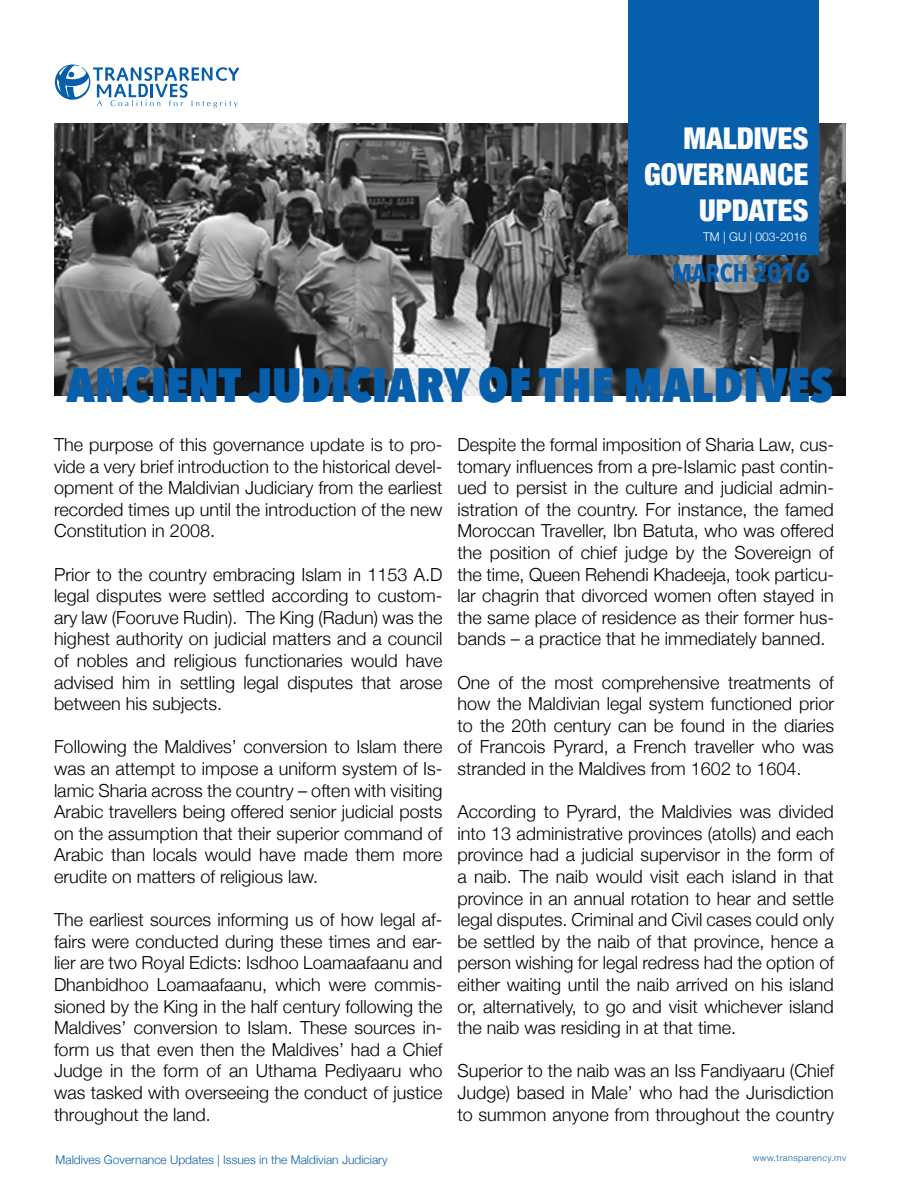
<style>
.page{position:relative;width:900px;height:1200px;background:#fff}
.page>*{position:absolute;margin:0;border:0;box-sizing:border-box;transform-origin:0 0}
.t1{font:800 48px "Avenir Next Condensed";color:#075eab}
.t2{font:900 condensed 30px "Helvetica Neue";color:#fefcfa}
.t3{font:700 25.5px "Avenir Next Condensed";color:#075eab}
.t4{font:300 18px/21.6px "Helvetica Neue";color:#000;text-align:justify}
.t5{font:300 12px "Helvetica Neue";color:#075eab}
.t6{font:300 12px "Helvetica Neue";color:#fff}
.t7{font:300 9px "Helvetica Neue";letter-spacing:.05em;color:#075eab}
.s1{font-size:27px}
</style>
<div class="page">
<img style="left:54px;top:123px;width:792px;height:273px">
<div style="left:628px;top:0;width:191px;height:255px;background:#075eab"></div>
<svg style="left:55px;top:64px;width:184px;height:44px"></svg>
<p class="t2" style="left:683px;top:113px;width:127px">MALDIVES</p>
<p class="t2" style="left:644px;top:149px;width:166px">GOVERNANCE</p>
<p class="t2" style="left:699px;top:185px;width:111px">UPDATES</p>
<p class="t6" style="left:703px;top:227px;width:105px">TM | GU | 003-2016</p>
<p class="t3" style="left:672px;top:258px;width:139px">MARCH <span class="s1">2016</span></p>
<p class="t1" style="left:66px;top:355px;width:768px">ANCIENT JUDICIARY OF THE MALDIVES</p>
<p class="t4" style="left:54px;top:432px;width:390px">The purpose of this governance update is to pro&shy;vide a very brief introduction to the historical devel&shy;opment of the Maldivian Judiciary from the earliest recorded times up until the introduction of the new Constitution in 2008.</p>
<p class="t4" style="left:54px;top:562px;width:390px">Prior to the country embracing Islam in 1153 A.D legal disputes were settled according to custom&shy;ary law (Fooruve Rudin). The King (Radun) was the highest authority on judicial matters and a council of nobles and religious functionaries would have advised him in settling legal disputes that arose between his subjects.</p>
<p class="t4" style="left:54px;top:735px;width:390px">Following the Maldives’ conversion to Islam there was an attempt to impose a uniform system of Is&shy;lamic Sharia across the country – often with visiting Arabic travellers being offered senior judicial posts on the assumption that their superior command of Arabic than locals would have made them more erudite on matters of religious law.</p>
<p class="t4" style="left:54px;top:908px;width:390px">The earliest sources informing us of how legal af&shy;fairs were conducted during these times and ear&shy;lier are two Royal Edicts: Isdhoo Loamaafaanu and Dhanbidhoo Loamaafaanu, which were commis&shy;sioned by the King in the half century following the Maldives’ conversion to Islam. These sources in&shy;form us that even then the Maldives’ had a Chief Judge in the form of an Uthama Pediyaaru who was tasked with overseeing the conduct of justice throughout the land.</p>
<p class="t4" style="left:458px;top:432px;width:378px">Despite the formal imposition of Sharia Law, cus&shy;tomary influences from a pre-Islamic past contin&shy;ued to persist in the culture and judicial admin&shy;istration of the country. For instance, the famed Moroccan Traveller, Ibn Batuta, who was offered the position of chief judge by the Sovereign of the time, Queen Rehendi Khadeeja, took particu&shy;lar chagrin that divorced women often stayed in the same place of residence as their former hus&shy;bands – a practice that he immediately banned.</p>
<p class="t4" style="left:458px;top:670px;width:378px">One of the most comprehensive treatments of how the Maldivian legal system functioned prior to the 20th century can be found in the diaries of Francois Pyrard, a French traveller who was stranded in the Maldives from 1602 to 1604.</p>
<p class="t4" style="left:458px;top:800px;width:378px">According to Pyrard, the Maldivies was divided into 13 administrative provinces (atolls) and each province had a judicial supervisor in the form of a naib. The naib would visit each island in that province in an annual rotation to hear and settle legal disputes. Criminal and Civil cases could only be settled by the naib of that province, hence a person wishing for legal redress had the option of either waiting until the naib arrived on his island or, alternatively, to go and visit whichever island the naib was residing in at that time.</p>
<p class="t4" style="left:458px;top:1059px;width:378px">Superior to the naib was an Iss Fandiyaaru (Chief Judge) based in Male’ who had the Jurisdiction to summon anyone from throughout the country</p>
<p class="t5" style="left:56px;top:1150px;width:333px">Maldives Governance Updates | Issues in the Maldivian Judiciary</p>
<p class="t7" style="left:753px;top:1150px;width:95px">www.transparency.mv</p>
</div>
